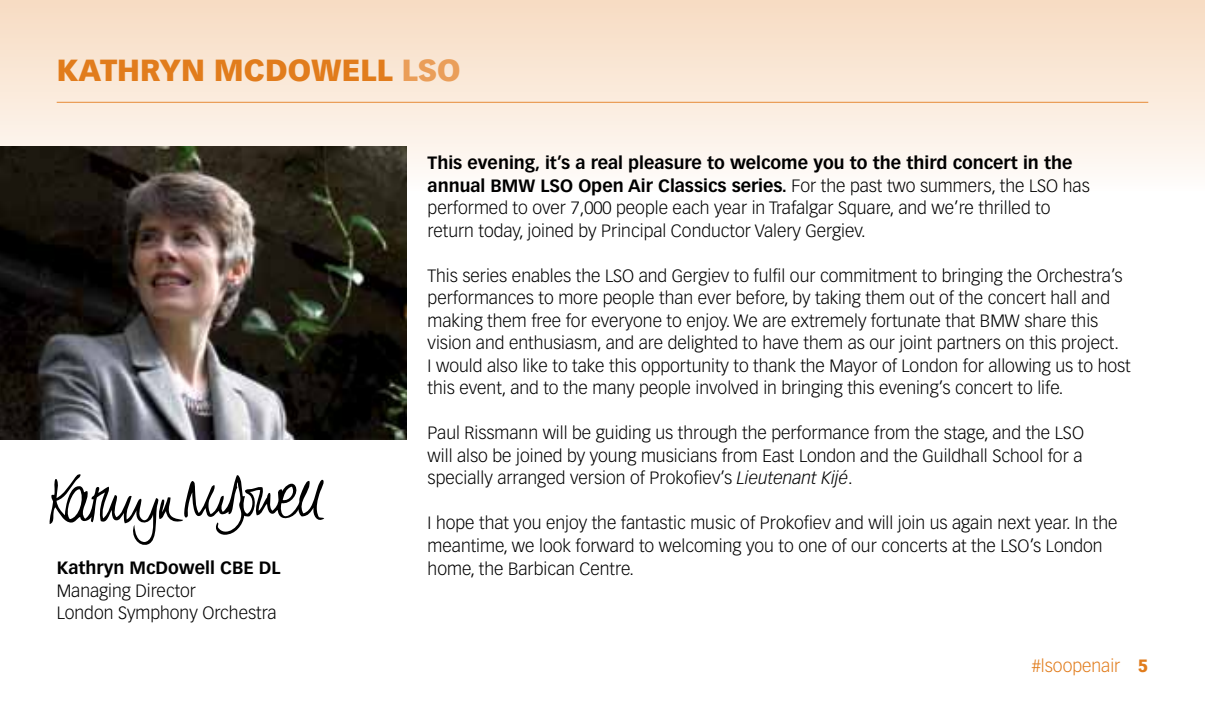
<style>
.page{position:relative;width:1205px;height:709px;background:#fff}
.page>*{position:absolute;margin:0;border:0;box-sizing:border-box;transform-origin:0 0}
.t1{font:900 30px "Vectora LH";color:#e17c1c}
.t2{font:300 17.5px/22.5px "Vectora LH";color:#000}
.t3{font:700 17.5px "Vectora LH";color:#000}
.t4{font:300 17.5px "Vectora LH";color:#e17c1c}
.s1{color:#ea9e59}
.s2{font-weight:700}
.s3{font-style:italic}
.s4{font-weight:900}
</style>
<div class="page">
<div style="left:0;top:0;width:1205px;height:192px;background:linear-gradient(to bottom,#f7dbc1,#fcfaf8)"></div>
<img style="left:0;top:147px;width:406px;height:292px">
<hr style="left:57px;top:102px;width:1091px;height:1px;background:#ea9e59">
<svg style="left:49px;top:474px;width:276px;height:71px"></svg>
<h1 class="t1" style="left:57px;top:51px;width:403px">KATHRYN MCDOWELL <span class="s1">LSO</span></h1>
<p class="t3" style="left:57px;top:557px;width:225px">Kathryn McDowell CBE DL</p>
<p class="t2" style="left:57px;top:579px;width:221px">Managing Director<br>London Symphony Orchestra</p>
<p class="t2" style="left:428px;top:152px;width:663px"><span class="s2">This evening, it’s a real pleasure to welcome you to the third concert in the annual BMW LSO Open Air Classics series.</span> For the past two summers, the LSO has performed to over 7,000 people each year in Trafalgar Square, and we’re thrilled to return today, joined by Principal Conductor Valery Gergiev.</p>
<p class="t2" style="left:428px;top:264px;width:705px">This series enables the LSO and Gergiev to fulfil our commitment to bringing the Orchestra’s performances to more people than ever before, by taking them out of the concert hall and making them free for everyone to enjoy. We are extremely fortunate that BMW share this vision and enthusiasm, and are delighted to have them as our joint partners on this project.<br>I would also like to take this opportunity to thank the Mayor of London for allowing us to host this event, and to the many people involved in bringing this evening’s concert to life.</p>
<p class="t2" style="left:428px;top:422px;width:658px;text-align:justify">Paul Rissmann will be guiding us through the performance from the stage, and the LSO will also be joined by young musicians from East London and the Guildhall School for a specially arranged version of Prokofiev’s <span class="s3">Lieutenant Kijé</span>.</p>
<p class="t2" style="left:428px;top:512px;width:691px">I hope that you enjoy the fantastic music of Prokofiev and will join us again next year. In the meantime, we look forward to welcoming you to one of our concerts at the LSO’s London home, the Barbican Centre.</p>
<p class="t4" style="left:1032px;top:655px;width:118px">#lsoopenair <span class="s4">5</span></p>
</div>
